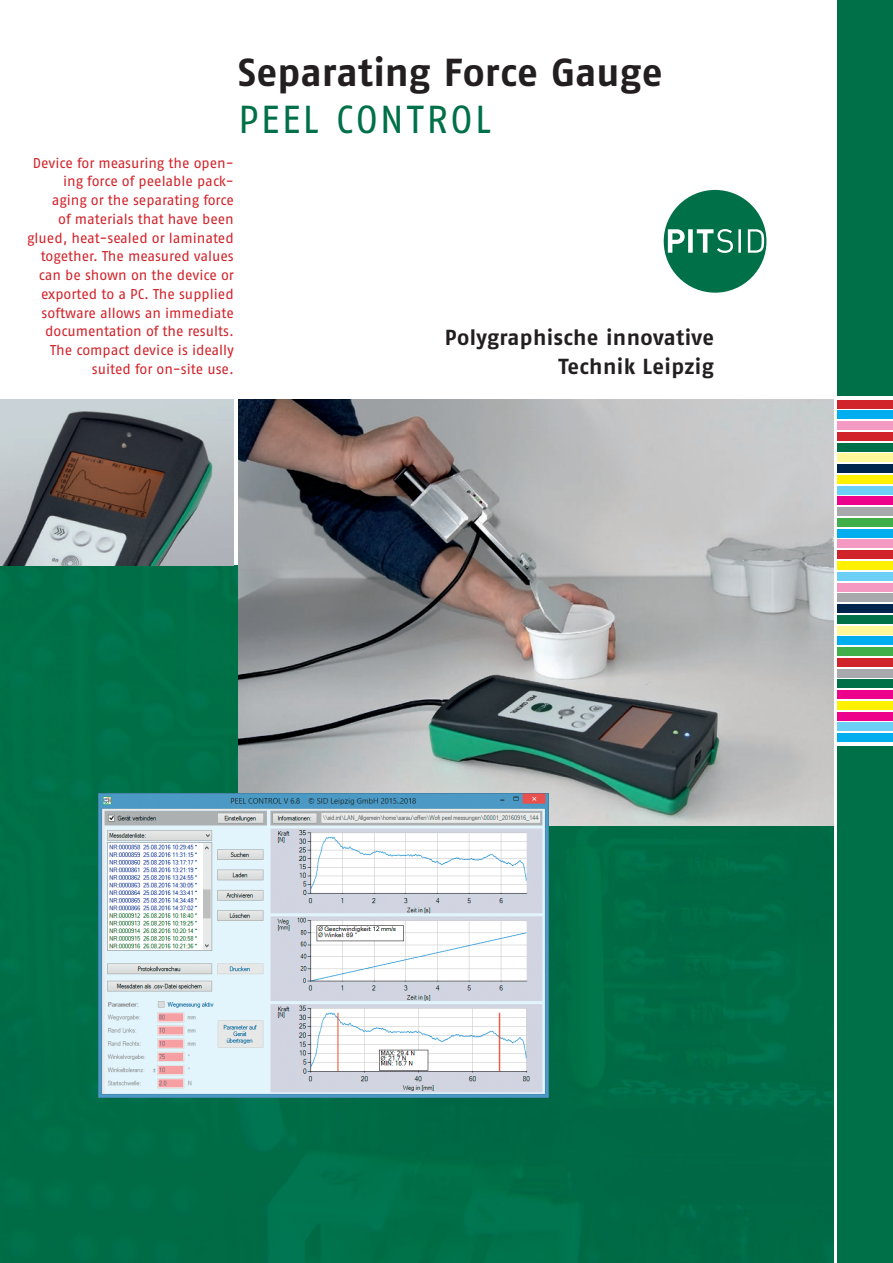
<style>
.page{position:relative;width:893px;height:1263px;background:#fff}
.page>*{position:absolute;margin:0;border:0;box-sizing:border-box;transform-origin:0 0}
.t1{font:700 39px "Fago Pro";letter-spacing:.005em;color:#231f20}
.t2{font:39px "Fago Pro";letter-spacing:.055em;color:#007049}
.t3{font:700 21.75px/28.7px "Fago Pro";letter-spacing:.015em;color:#231f20;text-align:right}
.t4{font:14.25px/18.8px "Fago Pro";letter-spacing:-.005em;color:#d1232a;text-align:right}
</style>
<div class="page">
<div style="left:0;top:566px;width:833px;height:697px;background:#006d46"></div>
<div style="left:838px;top:746px;width:55px;height:517px;background:#007049"></div>
<div style="left:838px;top:0;width:55px;height:395px;background:#007049"></div>
<div style="left:664px;top:190px;width:102px;height:103px;background:#007049;border-radius:50%"></div>
<svg style="left:668px;top:229px;width:96px;height:24px"></svg>
<div style="left:838px;top:733px;width:55px;height:9px;background:#00aeef"></div>
<div style="left:838px;top:723px;width:55px;height:8px;background:#6bcff6"></div>
<div style="left:838px;top:712px;width:55px;height:8px;background:#ed028c"></div>
<div style="left:838px;top:701px;width:55px;height:9px;background:#fff101"></div>
<div style="left:838px;top:690px;width:55px;height:9px;background:#ed028c"></div>
<div style="left:838px;top:680px;width:55px;height:8px;background:#007049"></div>
<div style="left:838px;top:669px;width:55px;height:8px;background:#a8a9ad"></div>
<div style="left:838px;top:658px;width:55px;height:9px;background:#d1232a"></div>
<div style="left:838px;top:647px;width:55px;height:9px;background:#40ae49"></div>
<div style="left:838px;top:636px;width:55px;height:9px;background:#00aeef"></div>
<div style="left:838px;top:626px;width:55px;height:8px;background:#fff79a"></div>
<div style="left:838px;top:615px;width:55px;height:9px;background:#007049"></div>
<div style="left:838px;top:604px;width:55px;height:9px;background:#00254c"></div>
<div style="left:838px;top:593px;width:55px;height:9px;background:#a8a9ad"></div>
<div style="left:838px;top:583px;width:55px;height:8px;background:#f499c2"></div>
<div style="left:838px;top:572px;width:55px;height:9px;background:#6bcff6"></div>
<div style="left:838px;top:561px;width:55px;height:9px;background:#fff101"></div>
<div style="left:838px;top:550px;width:55px;height:9px;background:#d1232a"></div>
<div style="left:838px;top:540px;width:55px;height:8px;background:#f499c2"></div>
<div style="left:838px;top:529px;width:55px;height:8px;background:#00aeef"></div>
<div style="left:838px;top:518px;width:55px;height:9px;background:#40ae49"></div>
<div style="left:838px;top:507px;width:55px;height:9px;background:#a8a9ad"></div>
<div style="left:838px;top:497px;width:55px;height:8px;background:#ed028c"></div>
<div style="left:838px;top:486px;width:55px;height:8px;background:#6bcff6"></div>
<div style="left:838px;top:475px;width:55px;height:9px;background:#fff101"></div>
<div style="left:838px;top:464px;width:55px;height:9px;background:#00254c"></div>
<div style="left:838px;top:454px;width:55px;height:8px;background:#fff79a"></div>
<div style="left:838px;top:443px;width:55px;height:8px;background:#007049"></div>
<div style="left:838px;top:432px;width:55px;height:9px;background:#d1232a"></div>
<div style="left:838px;top:421px;width:55px;height:9px;background:#f499c2"></div>
<div style="left:838px;top:410px;width:55px;height:9px;background:#00aeef"></div>
<div style="left:838px;top:400px;width:55px;height:8px;background:#d1232a"></div>
<img style="left:0;top:400px;width:234px;height:166px">
<img style="left:238px;top:400px;width:595px;height:425px">
<img style="left:98px;top:793px;width:450px;height:304px">
<h1 class="t1" style="left:238px;top:49px;width:426px">Separating Force Gauge</h1>
<h1 class="t2" style="left:238px;top:96px;width:254px">PEEL CONTROL</h1>
<p class="t4" style="left:27px;top:153px;width:208px">Device for measuring the open&shy;ing force of peelable pack&shy;aging or the separating force<br>of materials that have been glued, heat-sealed or laminated together. The measured values can be shown on the device or exported to a PC. The supplied software allows an immediate documentation of the results.<br>The compact device is ideally suited for on-site use.</p>
<h2 class="t3" style="left:445px;top:323px;width:271px">Polygraphische innovative<br>Technik Leipzig</h2>
</div>
